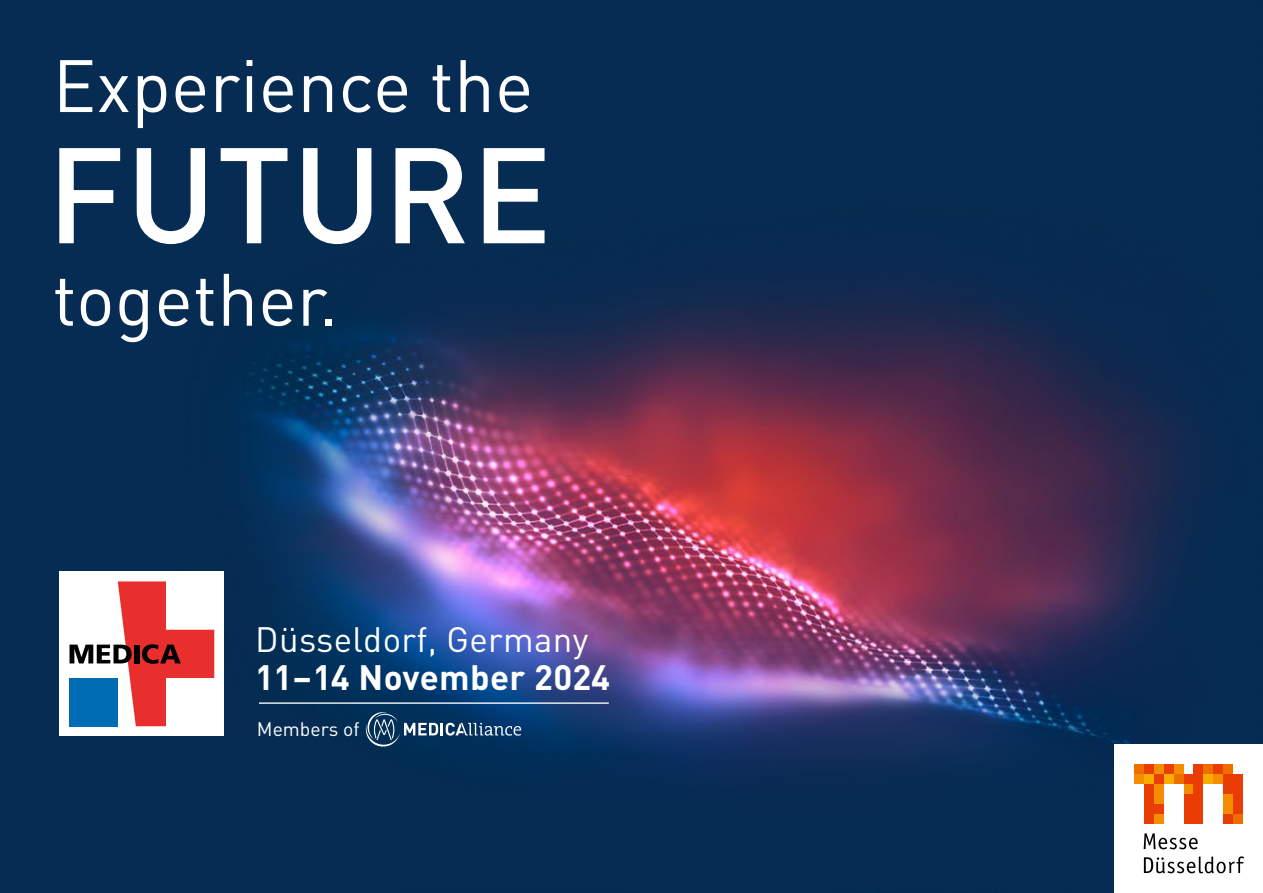
<style>
.page{position:relative;width:1263px;height:893px;background:#fff}
.page>*{position:absolute;margin:0;border:0;box-sizing:border-box;transform-origin:0 0}
.t1{font:500 133.65px "DIN Pro";letter-spacing:.005em;color:#fff}
.t2{font:72.9px "DIN Pro";color:#fff}
.t3{font:34.8px "DIN Pro";letter-spacing:.01em;color:#fff}
.t4{font:700 34.8px "DIN Pro";letter-spacing:.005em;color:#fff}
.t5{font:19.35px "DIN Pro";color:#fff}
</style>
<div class="page">
<img style="left:0;top:0;width:1263px;height:893px">
<div style="left:1114px;top:744px;width:149px;height:149px;background:#fff"></div>
<svg style="left:1144px;top:856px;width:100px;height:17px"></svg>
<svg style="left:1144px;top:833px;width:54px;height:16px"></svg>
<div style="left:1134px;top:774px;width:10px;height:10px;background:#f48e00"></div>
<div style="left:1144px;top:764px;width:10px;height:10px;background:#ea3c05"></div>
<div style="left:1144px;top:774px;width:10px;height:10px;background:#f9ac00"></div>
<div style="left:1154px;top:764px;width:10px;height:10px;background:#f48e00"></div>
<div style="left:1154px;top:774px;width:10px;height:10px;background:#ea3c05"></div>
<div style="left:1164px;top:764px;width:9px;height:10px;background:#ea3c05"></div>
<div style="left:1164px;top:774px;width:9px;height:10px;background:#f9ac00"></div>
<div style="left:1173px;top:764px;width:10px;height:10px;background:#f48e00"></div>
<div style="left:1173px;top:774px;width:10px;height:10px;background:#ef6e00"></div>
<div style="left:1203px;top:764px;width:10px;height:10px;background:#ef6e00"></div>
<div style="left:1203px;top:774px;width:10px;height:10px;background:#f9ac00"></div>
<div style="left:1213px;top:764px;width:10px;height:10px;background:#ea3c05"></div>
<div style="left:1213px;top:774px;width:10px;height:10px;background:#f48e00"></div>
<div style="left:1223px;top:764px;width:10px;height:10px;background:#ef6e00"></div>
<div style="left:1223px;top:774px;width:10px;height:20px;background:#ea3c05"></div>
<div style="left:1233px;top:774px;width:10px;height:39px;background:#ea3c05"></div>
<div style="left:1144px;top:784px;width:10px;height:39px;background:#ea3c05"></div>
<div style="left:1154px;top:784px;width:10px;height:20px;background:#f48e00"></div>
<div style="left:1154px;top:804px;width:10px;height:9px;background:#ea3c05"></div>
<div style="left:1154px;top:813px;width:10px;height:10px;background:#f48e00"></div>
<div style="left:1223px;top:794px;width:10px;height:19px;background:#f48e00"></div>
<div style="left:1233px;top:813px;width:10px;height:10px;background:#ef6e00"></div>
<div style="left:1134px;top:764px;width:10px;height:10px;background:#ef6e00"></div>
<div style="left:1183px;top:774px;width:10px;height:10px;background:#ea3c05"></div>
<div style="left:1183px;top:784px;width:10px;height:10px;background:#f48e00"></div>
<div style="left:1183px;top:794px;width:10px;height:29px;background:#ea3c05"></div>
<div style="left:1193px;top:764px;width:10px;height:59px;background:#ea3c05"></div>
<div style="left:1223px;top:813px;width:10px;height:10px;background:#ea3c05"></div>
<svg style="left:365px;top:712px;width:156px;height:35px;background:#264f75"></svg>
<hr style="left:259px;top:702px;width:350px;height:2px;background:#fff">
<div style="left:60px;top:571px;width:164px;height:165px;background:#fff"></div>
<div style="left:69px;top:678px;width:49px;height:48px;background:#006cb4"></div>
<svg style="left:70px;top:581px;width:144px;height:145px"></svg>
<p class="t2" style="left:53px;top:36px;width:482px">Experience the</p>
<h1 class="t1" style="left:47px;top:104px;width:506px">FUTURE</h1>
<p class="t2" style="left:53px;top:250px;width:287px">together.</p>
<p class="t3" style="left:255px;top:616px;width:335px">Düsseldorf, Germany</p>
<p class="t4" style="left:255px;top:654px;width:356px">11–14 November 2024</p>
<p class="t5" style="left:257px;top:716px;width:104px">Members of</p>
</div>
